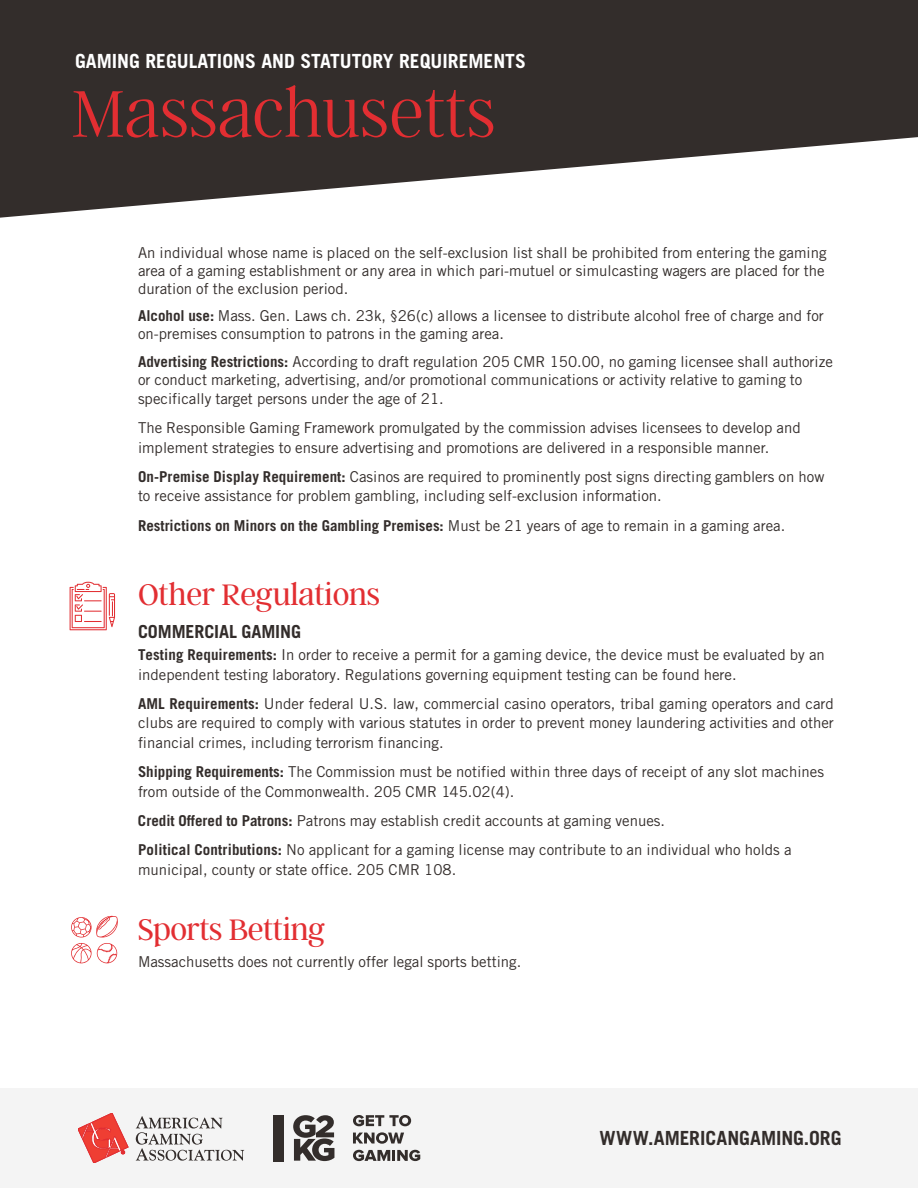
<style>
.page{position:relative;width:918px;height:1188px;background:#fff}
.page>*{position:absolute;margin:0;border:0;box-sizing:border-box;transform-origin:0 0}
.t1{font:100 73.5px "Argent CF";letter-spacing:.01em;color:#e22e32}
.t2{font:300 33px "Argent CF";letter-spacing:-.01em;color:#e22e32}
.t3{font:700 19.5px "Trade Gothic LT Std";color:#fff}
.t4{font:700 19.5px "Trade Gothic LT Std";color:#332d2b}
.t5{font:700 18px "Trade Gothic LT Std";letter-spacing:-.005em;color:#332d2b}
.t6{font:15px/19.5px "Trade Gothic LT Std";color:#332d2b}
.t7{font:700 15px "Trade Gothic LT Std";color:#332d2b}
.s1{font-weight:700}
.s2{font-weight:400}
</style>
<div class="page">
<svg style="left:0;top:0;width:918px;height:218px;fill:#332d2b"></svg>
<div style="left:0;top:1088px;width:918px;height:100px;background:#f4f4f4"></div>
<svg style="left:78px;top:1113px;width:50px;height:50px"></svg>
<svg style="left:136px;top:1116px;width:108px;height:45px"></svg>
<svg style="left:293px;top:1115px;width:41px;height:46px"></svg>
<div style="left:273px;top:1115px;width:10px;height:46px;background:#332d2b"></div>
<svg style="left:353px;top:1132px;width:51px;height:12px"></svg>
<svg style="left:353px;top:1150px;width:67px;height:11px"></svg>
<svg style="left:353px;top:1115px;width:58px;height:11px"></svg>
<svg style="left:70px;top:582px;width:45px;height:48px"></svg>
<svg style="left:71px;top:916px;width:47px;height:47px"></svg>
<h3 class="t3" style="left:75px;top:50px;width:452px">GAMING REGULATIONS AND STATUTORY REQUIREMENTS</h3>
<h1 class="t1" style="left:72px;top:76px;width:425px">Massachusetts</h1>
<p class="t6" style="left:138px;top:243px;width:690px;line-height:18px;text-align:justify">An individual whose name is placed on the self-exclusion list shall be prohibited from entering the gaming area of a gaming establishment or any area in which pari-mutuel or simulcasting wagers are placed for the duration of the exclusion period.</p>
<p class="t6" style="left:138px;top:307px;width:687px;line-height:18px"><span class="s1">Alcohol use:</span> Mass. Gen. Laws ch. 23k, §26(c) allows a licensee to distribute alcohol free of charge and for on-premises consumption to patrons in the gaming area.</p>
<p class="t6" style="left:138px;top:352px;width:696px;line-height:18.5px"><span class="s1">Advertising Restrictions:</span> According to draft regulation 205 CMR 150.00, no gaming licensee shall authorize or conduct marketing, advertising, and/or promotional communications or activity relative to gaming to specifically target persons under the age of 21.</p>
<p class="t6" style="left:138px;top:418px;width:664px">The Responsible Gaming Framework promulgated by the commission advises licensees to develop and implement strategies to ensure advertising and promotions are delivered in a responsible manner.</p>
<p class="t6" style="left:138px;top:466px;width:688px"><span class="s1">On-Premise Display Requirement:</span> Casinos are required to prominently post signs directing gamblers on how to receive assistance for problem gambling, including self-exclusion information.</p>
<p class="t7" style="left:138px;top:516px;width:649px">Restrictions on Minors on the Gambling Premises: <span class="s2">Must be 21 years of age to remain in a gaming area.</span></p>
<h2 class="t2" style="left:138px;top:577px;width:243px">Other Regulations</h2>
<p class="t5" style="left:138px;top:620px;width:165px">COMMERCIAL GAMING</p>
<p class="t6" style="left:138px;top:645px;width:688px"><span class="s1">Testing Requirements:</span> In order to receive a permit for a gaming device, the device must be evaluated by an independent testing laboratory. Regulations governing equipment testing can be found here.</p>
<p class="t6" style="left:138px;top:694px;width:697px;text-align:justify"><span class="s1">AML Requirements:</span> Under federal U.S. law, commercial casino operators, tribal gaming operators and card clubs are required to comply with various statutes in order to prevent money laundering activities and other financial crimes, including terrorism financing.</p>
<p class="t6" style="left:138px;top:762px;width:688px"><span class="s1">Shipping Requirements:</span> The Commission must be notified within three days of receipt of any slot machines from outside of the Commonwealth. 205 CMR 145.02(4).</p>
<p class="t6" style="left:138px;top:806px;width:655px;line-height:29.2px"><span class="s1">Credit Offered to Patrons:</span> Patrons may establish credit accounts at gaming venues.<br><span class="s1">Political Contributions:</span> No applicant for a gaming license may contribute to an individual who holds a</p>
<p class="t6" style="left:138px;top:859px;width:320px">municipal, county or state office. 205 CMR 108.</p>
<h2 class="t2" style="left:138px;top:912px;width:189px">Sports Betting</h2>
<p class="t6" style="left:138px;top:952px;width:385px">Massachusetts does not currently offer legal sports betting.</p>
<h3 class="t4" style="left:599px;top:1126px;width:244px">WWW.AMERICANGAMING.ORG</h3>
</div>
